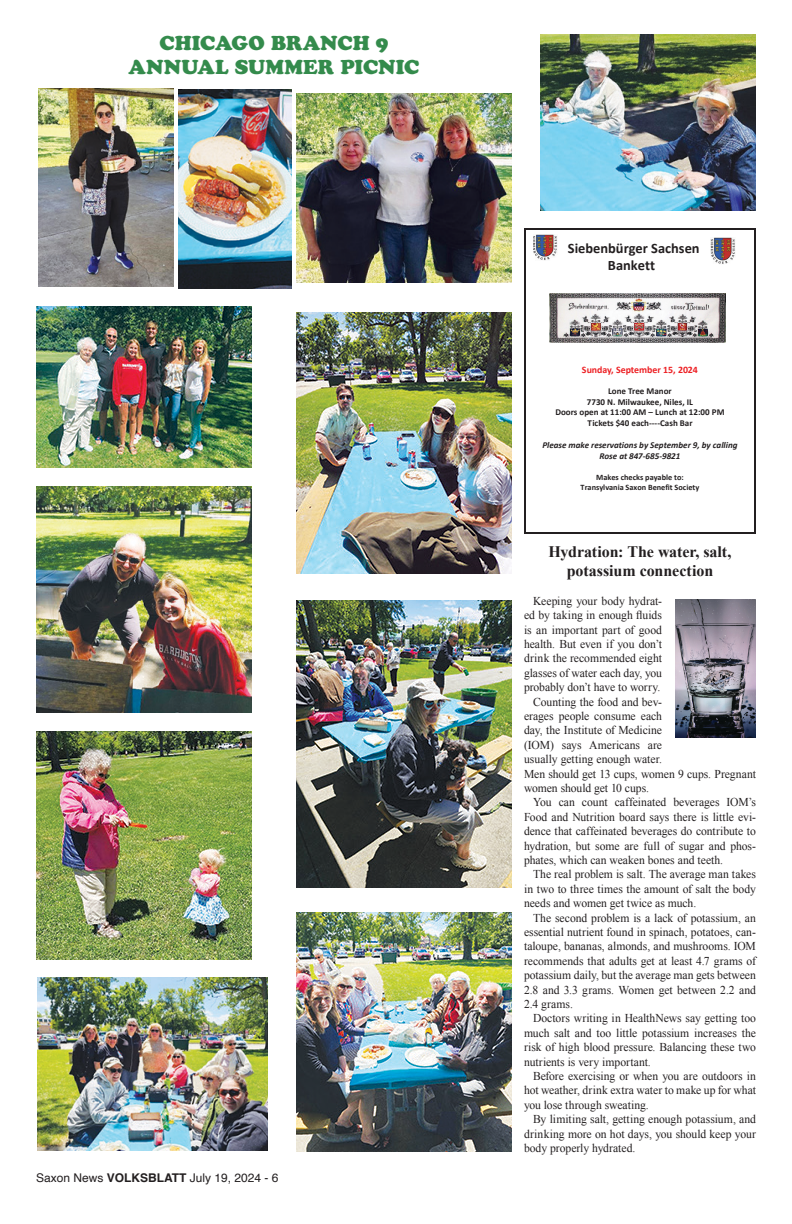
<style>
.page{position:relative;width:792px;height:1224px;background:#fff}
.page>*{position:absolute;margin:0;border:0;box-sizing:border-box;transform-origin:0 0}
.t1{font:20px/24px "Cooper Black Std";letter-spacing:.005em;color:#348b4c;text-align:center}
.t2{font:700 16px/19.2px "Times New Roman";letter-spacing:-.005em;color:#231f20;text-align:center}
.t3{font:700 14.4px/17.6px "Calibri";color:#231f20;text-align:center}
.t4{font:12px "Times New Roman";color:#231f20}
.t5{font:12px "Helvetica";color:#231f20}
.t6{font:700 9.9px "Calibri";color:#ed2024}
.t7{font:700 9px/10.7px "Calibri";color:#231f20;text-align:center}
.t8{font:italic 700 9px/10.8px "Calibri";color:#231f20;text-align:center}
.t9{font:700 8.2px/10px "Calibri";color:#231f20;text-align:center}
.s1{font-weight:700}
</style>
<div class="page">
<img style="left:296px;top:93px;width:216px;height:190px">
<img style="left:36px;top:306px;width:216px;height:162px">
<img style="left:36px;top:487px;width:216px;height:226px">
<img style="left:36px;top:732px;width:216px;height:228px">
<img style="left:540px;top:35px;width:216px;height:176px">
<img style="left:296px;top:312px;width:216px;height:262px">
<img style="left:296px;top:600px;width:216px;height:288px">
<img style="left:296px;top:912px;width:216px;height:240px">
<img style="left:39px;top:89px;width:134px;height:197px">
<img style="left:37px;top:977px;width:231px;height:173px">
<img style="left:179px;top:89px;width:112px;height:200px">
<img style="left:549px;top:294px;width:177px;height:48px">
<img style="left:533px;top:235px;width:24px;height:26px">
<img style="left:710px;top:237px;width:25px;height:27px">
<hr style="left:526px;top:228px;width:228px;height:1px;background:#231f20">
<hr style="left:526px;top:230px;width:228px;height:1px;background:#231f20">
<hr style="left:524px;top:230px;width:1px;height:302px;background:#231f20">
<hr style="left:526px;top:230px;width:1px;height:302px;background:#231f20">
<hr style="left:755px;top:230px;width:1px;height:302px;background:#231f20">
<hr style="left:754px;top:230px;width:1px;height:302px;background:#231f20">
<hr style="left:526px;top:533px;width:228px;height:1px;background:#231f20">
<hr style="left:526px;top:532px;width:228px;height:1px;background:#231f20">
<img style="left:676px;top:599px;width:80px;height:139px">
<h1 class="t1" style="left:129px;top:31px;width:292px">CHICAGO BRANCH 9<br>ANNUAL SUMMER PICNIC</h1>
<p class="t5" style="left:36px;top:1169px;width:244px">Saxon News <span class="s1">VOLKSBLATT</span> July 19, 2024 - 6</p>
<p class="t3" style="left:568px;top:239px;width:133px">Siebenbürger Sachsen<br>Bankett</p>
<p class="t6" style="left:582px;top:363px;width:117px">Sunday, September 15, 2024</p>
<p class="t7" style="left:555px;top:386px;width:171px">Lone Tree Manor<br>7730 N. Milwaukee, Niles, IL<br>Doors open at 11:00 AM – Lunch at 12:00 PM<br>Tickets $40 each----Cash Bar</p>
<p class="t8" style="left:542px;top:439px;width:197px">Please make reservations by September 9, by calling<br>Rose at 847-685-9821</p>
<p class="t9" style="left:581px;top:472px;width:120px">Makes checks payable to:<br>Transylvania Saxon Benefit Society</p>
<h2 class="t2" style="left:549px;top:541px;width:184px">Hydration: The water, salt, potassium connection</h2>
<p class="t4" style="left:533px;top:593px;width:131px">Keeping your body hydrat-</p>
<p class="t4" style="left:524px;top:607px;width:140px">ed by taking in enough fluids</p>
<p class="t4" style="left:524px;top:622px;width:140px">is an important part of good</p>
<p class="t4" style="left:524px;top:636px;width:140px">health. But even if you don’t</p>
<p class="t4" style="left:524px;top:650px;width:140px">drink the recommended eight</p>
<p class="t4" style="left:524px;top:665px;width:140px">glasses of water each day, you</p>
<p class="t4" style="left:524px;top:679px;width:138px">probably don’t have to worry.</p>
<p class="t4" style="left:533px;top:694px;width:131px">Counting the food and bev-</p>
<p class="t4" style="left:524px;top:708px;width:140px">erages people consume each</p>
<p class="t4" style="left:524px;top:722px;width:140px">day, the Institute of Medicine</p>
<p class="t4" style="left:524px;top:737px;width:140px">(IOM) says Americans are</p>
<p class="t4" style="left:524px;top:751px;width:140px">usually getting enough water.</p>
<p class="t4" style="left:524px;top:766px;width:234px">Men should get 13 cups, women 9 cups. Pregnant</p>
<p class="t4" style="left:524px;top:780px;width:127px">women should get 10 cups.</p>
<p class="t4" style="left:533px;top:794px;width:225px">You can count caffeinated beverages IOM’s</p>
<p class="t4" style="left:524px;top:809px;width:233px">Food and Nutrition board says there is little evi-</p>
<p class="t4" style="left:524px;top:823px;width:233px">dence that caffeinated beverages do contribute to</p>
<p class="t4" style="left:524px;top:838px;width:234px">hydration, but some are full of sugar and phos-</p>
<p class="t4" style="left:524px;top:852px;width:201px">phates, which can weaken bones and teeth.</p>
<p class="t4" style="left:533px;top:866px;width:225px">The real problem is salt. The average man takes</p>
<p class="t4" style="left:524px;top:881px;width:233px">in two to three times the amount of salt the body</p>
<p class="t4" style="left:524px;top:895px;width:174px">needs and women get twice as much.</p>
<p class="t4" style="left:533px;top:910px;width:224px">The second problem is a lack of potassium, an</p>
<p class="t4" style="left:524px;top:924px;width:233px">essential nutrient found in spinach, potatoes, can-</p>
<p class="t4" style="left:524px;top:938px;width:233px">taloupe, bananas, almonds, and mushrooms. IOM</p>
<p class="t4" style="left:524px;top:953px;width:233px">recommends that adults get at least 4.7 grams of</p>
<p class="t4" style="left:524px;top:967px;width:234px">potassium daily, but the average man gets between</p>
<p class="t4" style="left:524px;top:982px;width:233px">2.8 and 3.3 grams. Women get between 2.2 and</p>
<p class="t4" style="left:524px;top:996px;width:50px">2.4 grams.</p>
<p class="t4" style="left:533px;top:1010px;width:224px">Doctors writing in HealthNews say getting too</p>
<p class="t4" style="left:524px;top:1025px;width:233px">much salt and too little potassium increases the</p>
<p class="t4" style="left:524px;top:1039px;width:234px">risk of high blood pressure. Balancing these two</p>
<p class="t4" style="left:524px;top:1054px;width:128px">nutrients is very important.</p>
<p class="t4" style="left:533px;top:1068px;width:224px">Before exercising or when you are outdoors in</p>
<p class="t4" style="left:524px;top:1082px;width:234px">hot weather, drink extra water to make up for what</p>
<p class="t4" style="left:524px;top:1097px;width:126px">you lose through sweating.</p>
<p class="t4" style="left:533px;top:1111px;width:224px">By limiting salt, getting enough potassium, and</p>
<p class="t4" style="left:524px;top:1126px;width:233px">drinking more on hot days, you should keep your</p>
<p class="t4" style="left:524px;top:1140px;width:113px">body properly hydrated.</p>
</div>
